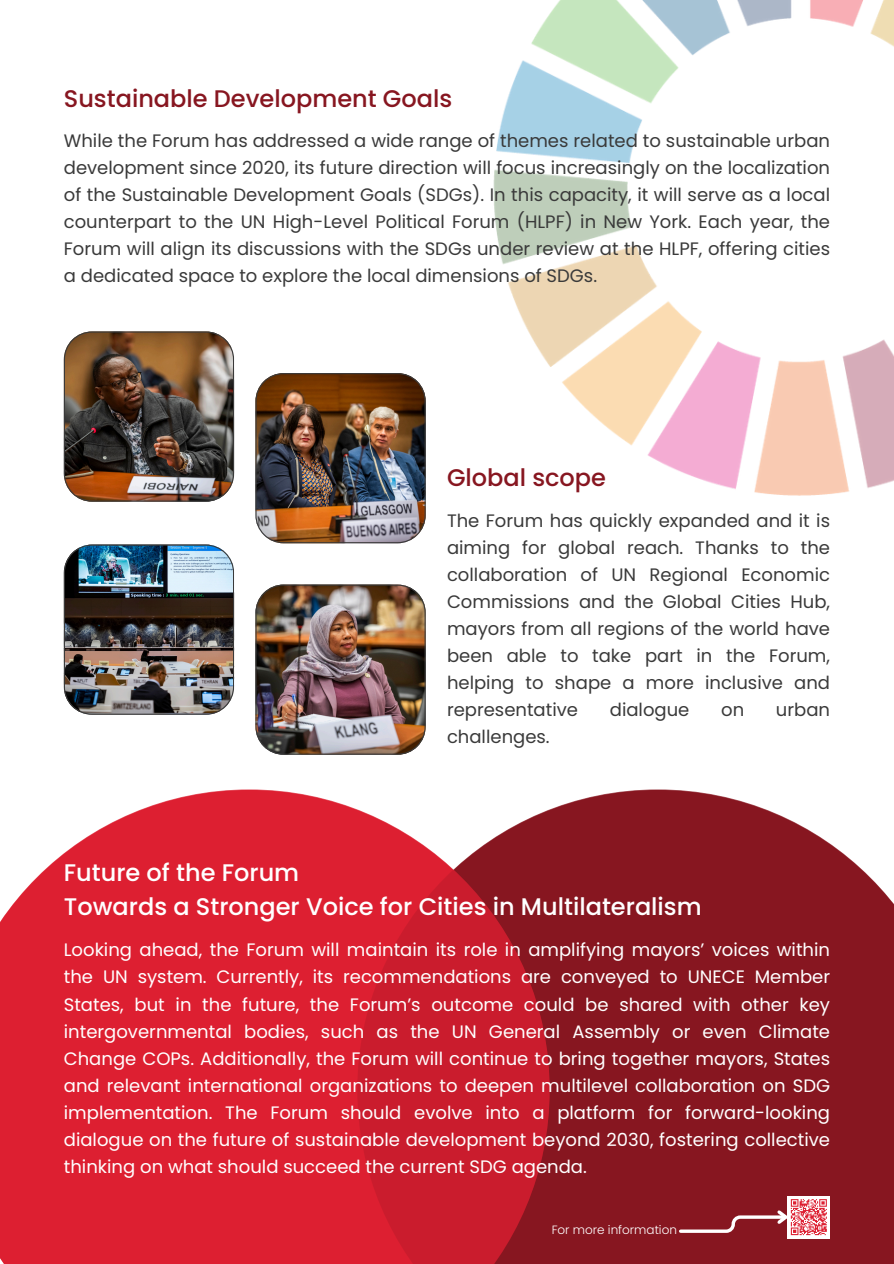
<style>
.page{position:relative;width:894px;height:1264px;background:#fff}
.page>*{position:absolute;margin:0;border:0;box-sizing:border-box;transform-origin:0 0}
.t1{font:500 24px/35px "Poppins";color:#fff}
.t2{font:500 24px "Poppins";color:#871620}
.t3{font:18px/27px "Poppins";color:#3a3a3a;text-align:justify}
.t4{font:18px/27px "Poppins";color:#fff;text-align:justify}
.t5{font:300 12px "Poppins";color:#fff}
</style>
<div class="page">
<div style="left:357px;top:789px;width:536px;height:474px;background:#871620"></div>
<svg style="left:0;top:789px;width:549px;height:474px;background:#d72e3e"></svg>
<img style="left:493px;top:0;width:400px;height:496px">
<img style="left:64px;top:544px;width:170px;height:170px">
<img style="left:64px;top:331px;width:170px;height:170px">
<img style="left:255px;top:373px;width:170px;height:170px">
<img style="left:255px;top:584px;width:170px;height:170px">
<div style="left:787px;top:1195px;width:42px;height:43px;background:#fff"></div>
<svg style="left:679px;top:1199px;width:148px;height:36px"></svg>
<h1 class="t2" style="left:64px;top:81px;width:390px">Sustainable Development Goals</h1>
<p class="t3" style="left:64px;top:127px;width:767px">While the Forum has addressed a wide range of themes related to sustainable urban development since 2020, its future direction will focus increasingly on the localization of the Sustainable Development Goals (SDGs). In this capacity, it will serve as a local counterpart to the UN High-Level Political Forum (HLPF) in New York. Each year, the Forum will align its discussions with the SDGs under review at the HLPF, offering cities a dedicated space to explore the local dimensions of SDGs.</p>
<h1 class="t2" style="left:447px;top:460px;width:160px">Global scope</h1>
<p class="t3" style="left:447px;top:507px;width:384px">The Forum has quickly expanded and it is aiming for global reach. Thanks to the collaboration of UN Regional Economic Commissions and the Global Cities Hub, mayors from all regions of the world have been able to take part in the Forum, helping to shape a more inclusive and representative</p>
<p class="t3" style="left:609px;top:696px;width:81px">dialogue</p>
<p class="t3" style="left:721px;top:696px;width:25px">on</p>
<p class="t3" style="left:775px;top:696px;width:56px">urban</p>
<p class="t3" style="left:447px;top:723px;width:104px">challenges.</p>
<h1 class="t1" style="left:64px;top:854px;width:639px">Future of the Forum<br>Towards a Stronger Voice for Cities in Multilateralism</h1>
<p class="t4" style="left:64px;top:936px;width:767px">Looking ahead, the Forum will maintain its role in amplifying mayors’ voices within the UN system. Currently, its recommendations are conveyed to UNECE Member States, but in the future, the Forum’s outcome could be shared with other key intergovernmental bodies, such as the UN General Assembly or even Climate Change COPs. Additionally, the Forum will continue to bring together mayors, States and relevant international organizations to deepen multilevel collaboration on SDG implementation. The Forum should evolve into a platform for forward-looking dialogue on the future of sustainable development beyond 2030, fostering collective thinking on what should succeed the current SDG agenda.</p>
<p class="t5" style="left:551px;top:1221px;width:127px">For more information</p>
</div>
